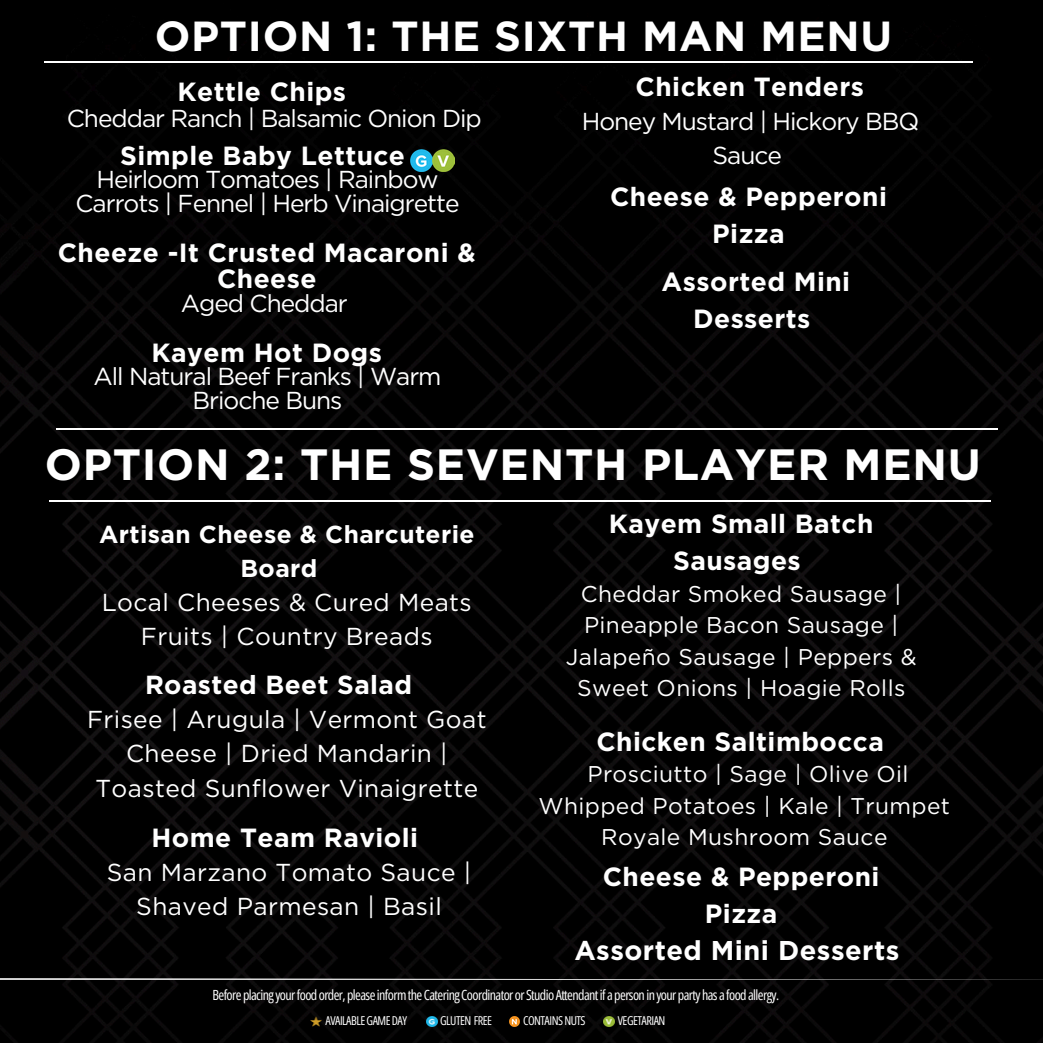
<style>
.page{position:relative;width:1043px;height:1043px;background:#fff}
.page>*{position:absolute;margin:0;border:0;box-sizing:border-box;transform-origin:0 0}
.t1{font:700 43.75px "Gotham";letter-spacing:.015em;color:#fff}
.t2{font:700 42px "Gotham";letter-spacing:.015em;color:#fff}
.t3{font:700 27.12px "Gotham";letter-spacing:.015em;color:#fff}
.t4{font:700 26.25px/36.8px "Gotham";letter-spacing:.015em;color:#fff;text-align:center}
.t5{font:700 26.07px "Gotham";letter-spacing:.015em;color:#fff}
.t6{font:24.5px/34.1px "Gotham";letter-spacing:.015em;color:#fff;text-align:center}
.t7{font:24.5px/23.6px "Gotham";letter-spacing:-.04em;color:#fff;text-align:center}
.t8{font:700 24.5px/34.1px "Gotham";letter-spacing:.015em;color:#fff}
.t9{font:22.75px/31.5px "Gotham";letter-spacing:.015em;color:#fff;text-align:center}
.t10{font:14px "Open Sans Condensed";letter-spacing:-.04em;color:#fff}
.t11{font:12.25px "Open Sans Condensed";letter-spacing:-.04em;color:#fff}
</style>
<div class="page">
<img style="left:0;top:0;width:1042px;height:1042px">
<hr style="left:49px;top:500px;width:941px;height:1px;background:#fff">
<hr style="left:56px;top:428px;width:941px;height:2px;background:#fff">
<hr style="left:45px;top:61px;width:928px;height:2px;background:#fff">
<svg style="left:0;top:977px;width:1042px;height:2px;background:#1d1d1d"></svg>
<img style="left:410px;top:149px;width:44px;height:22px">
<svg style="left:311px;top:1015px;width:10px;height:11px"></svg>
<svg style="left:426px;top:1015px;width:11px;height:11px"></svg>
<svg style="left:509px;top:1015px;width:10px;height:11px"></svg>
<svg style="left:603px;top:1015px;width:11px;height:11px"></svg>
<h1 class="t2" style="left:155px;top:10px;width:738px">OPTION 1: THE SIXTH MAN MENU</h1>
<p class="t4" style="left:177px;top:73px;width:170px">Kettle Chips</p>
<p class="t7" style="left:67px;top:106px;width:416px">Cheddar Ranch | Balsamic Onion Dip</p>
<p class="t4" style="left:120px;top:137px;width:286px">Simple Baby Lettuce</p>
<p class="t7" style="left:75px;top:168px;width:385px">Heirloom Tomatoes | Rainbow<br>Carrots | Fennel | Herb Vinaigrette</p>
<p class="t4" style="left:58px;top:239px;width:419px;line-height:26.2px">Cheeze -It Crusted Macaroni &amp;<br>Cheese</p>
<p class="t7" style="left:181px;top:291px;width:169px">Aged Cheddar</p>
<p class="t4" style="left:151px;top:334px;width:232px">Kayem Hot Dogs</p>
<p class="t7" style="left:93px;top:364px;width:349px">All Natural Beef Franks | Warm<br>Brioche Buns</p>
<p class="t4" style="left:635px;top:68px;width:230px">Chicken Tenders</p>
<p class="t7" style="left:581px;top:104px;width:339px;line-height:34.1px">Honey Mustard | Hickory BBQ<br>Sauce</p>
<p class="t4" style="left:610px;top:178px;width:278px">Cheese &amp; Pepperoni</p>
<p class="t4" style="left:661px;top:209px;width:190px;line-height:47.9px">Pizza<br>Assorted Mini</p>
<p class="t4" style="left:693px;top:300px;width:119px">Desserts</p>
<h1 class="t1" style="left:45px;top:437px;width:937px">OPTION 2: THE SEVENTH PLAYER MENU</h1>
<p class="t4" style="left:608px;top:505px;width:266px">Kayem Small Batch<br>Sausages</p>
<p class="t9" style="left:565px;top:577px;width:352px">Cheddar Smoked Sausage |<br>Pineapple Bacon Sausage |<br>Jalapeño Sausage | Peppers &amp;<br>Sweet Onions | Hoagie Rolls</p>
<p class="t4" style="left:596px;top:722px;width:289px">Chicken Saltimbocca</p>
<p class="t9" style="left:538px;top:757px;width:413px">Prosciutto | Sage | Olive Oil<br>Whipped Potatoes | Kale | Trumpet<br>Royale Mushroom Sauce</p>
<p class="t4" style="left:602px;top:858px;width:278px">Cheese &amp; Pepperoni<br>Pizza</p>
<p class="t3" style="left:574px;top:933px;width:326px">Assorted Mini Desserts</p>
<p class="t10" style="left:212px;top:984px;width:568px">Before placing your food order, please inform the Catering Coordinator or Studio Attendant if a person in your party has a food allergy.</p>
<p class="t11" style="left:325px;top:1011px;width:83px">AVAILABLE GAME DAY</p>
<p class="t11" style="left:440px;top:1011px;width:53px">GLUTEN FREE</p>
<p class="t11" style="left:523px;top:1011px;width:64px">CONTAINS NUTS</p>
<p class="t11" style="left:617px;top:1011px;width:49px">VEGETARIAN</p>
<p class="t8" style="left:240px;top:516px;width:235px;text-indent:-141px">Artisan Cheese &amp; Charcuterie<br>Board</p>
<p class="t6" style="left:102px;top:585px;width:371px">Local Cheeses &amp; Cured Meats<br>Fruits | Country Breads</p>
<h3 class="t5" style="left:145px;top:669px;width:268px">Roasted Beet Salad</h3>
<p class="t6" style="left:87px;top:702px;width:401px">Frisee | Arugula | Vermont Goat<br>Cheese | Dried Mandarin |<br>Toasted Sunflower Vinaigrette</p>
<p class="t4" style="left:151px;top:818px;width:268px">Home Team Ravioli</p>
<p class="t6" style="left:107px;top:854px;width:366px">San Marzano Tomato Sauce |<br>Shaved Parmesan | Basil</p>
</div>
